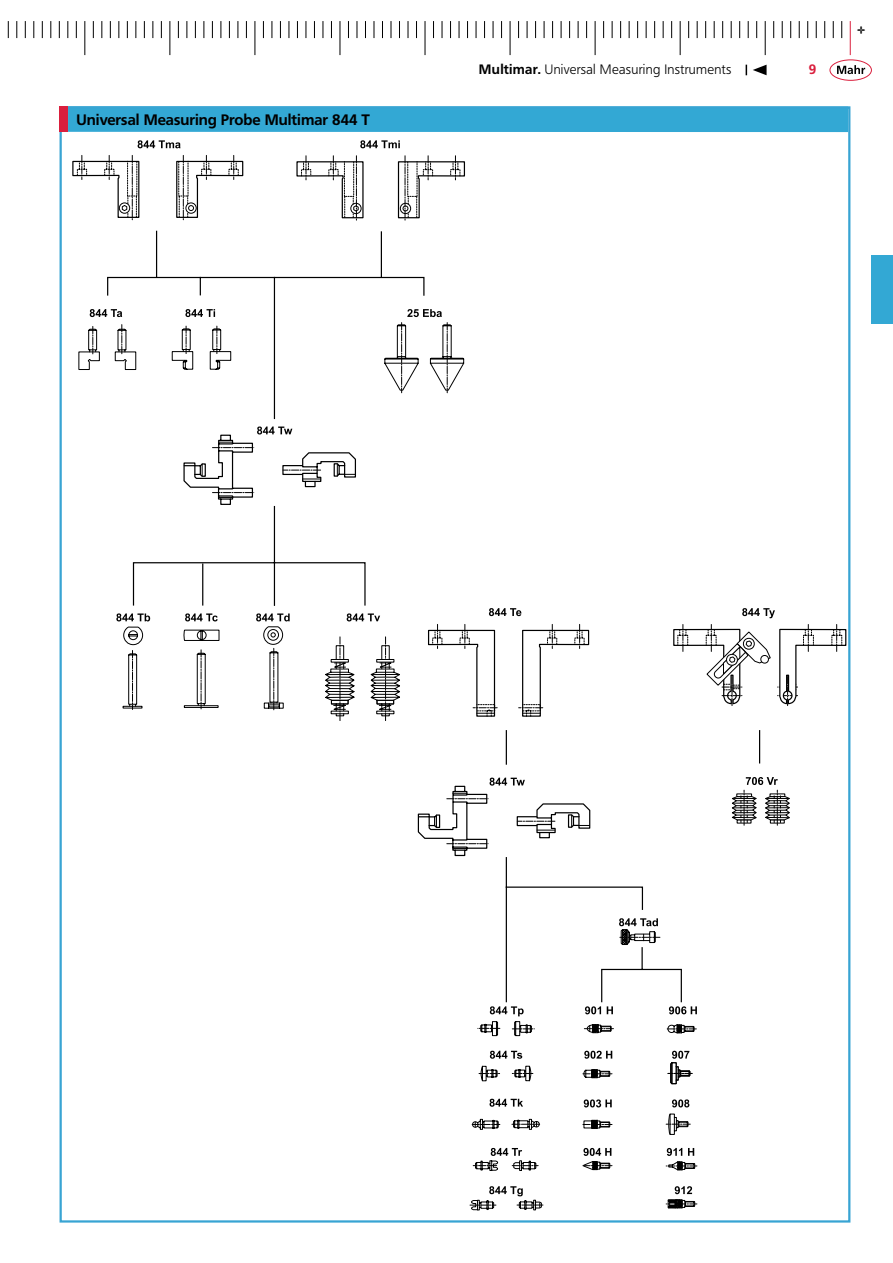
<style>
.page{position:relative;width:893px;height:1263px;background:#fff}
.page>*{position:absolute;margin:0;border:0;box-sizing:border-box;transform-origin:0 0}
.t1{font:18px "Digital ICG";color:#000}
.t2{font:700 15px "Frutiger BQ";color:#000}
.t3{font:300 13.5px "Frutiger BQ";letter-spacing:.02em;color:#000}
.t4{font:700 13.5px "Frutiger BQ";color:#da1f3d}
.s1{font-weight:700}
</style>
<div class="page">
<div style="left:68px;top:106px;width:780px;height:26px;background:#33a8d4"></div>
<svg style="left:138px;top:140px;width:43px;height:8px"></svg>
<svg style="left:360px;top:140px;width:40px;height:8px"></svg>
<svg style="left:72px;top:155px;width:68px;height:66px"></svg>
<svg style="left:176px;top:155px;width:68px;height:66px"></svg>
<svg style="left:296px;top:156px;width:68px;height:65px"></svg>
<svg style="left:397px;top:156px;width:68px;height:65px"></svg>
<svg style="left:425px;top:309px;width:17px;height:8px"></svg>
<svg style="left:430px;top:323px;width:34px;height:70px"></svg>
<svg style="left:90px;top:309px;width:16px;height:8px"></svg>
<svg style="left:78px;top:326px;width:322px;height:395px"></svg>
<svg style="left:106px;top:230px;width:319px;height:377px"></svg>
<svg style="left:778px;top:624px;width:68px;height:82px"></svg>
<svg style="left:673px;top:624px;width:98px;height:82px"></svg>
<svg style="left:742px;top:608px;width:33px;height:10px"></svg>
<svg style="left:732px;top:777px;width:58px;height:48px"></svg>
<hr style="left:759px;top:730px;width:1px;height:33px;background:#000">
<svg style="left:479px;top:1066px;width:54px;height:15px"></svg>
<svg style="left:472px;top:1119px;width:28px;height:11px"></svg>
<svg style="left:512px;top:1119px;width:28px;height:11px"></svg>
<svg style="left:584px;top:1024px;width:29px;height:9px"></svg>
<svg style="left:582px;top:1069px;width:30px;height:9px"></svg>
<svg style="left:582px;top:1120px;width:30px;height:9px"></svg>
<svg style="left:666px;top:1024px;width:30px;height:9px"></svg>
<svg style="left:428px;top:624px;width:162px;height:93px"></svg>
<svg style="left:489px;top:608px;width:32px;height:8px"></svg>
<svg style="left:478px;top:1006px;width:56px;height:30px"></svg>
<svg style="left:490px;top:1051px;width:32px;height:8px"></svg>
<svg style="left:489px;top:1099px;width:34px;height:8px"></svg>
<svg style="left:473px;top:1148px;width:65px;height:23px"></svg>
<svg style="left:585px;top:1006px;width:16px;height:8px"></svg>
<svg style="left:607px;top:1006px;width:6px;height:8px"></svg>
<svg style="left:584px;top:1051px;width:28px;height:8px"></svg>
<svg style="left:584px;top:1099px;width:28px;height:8px"></svg>
<svg style="left:582px;top:1148px;width:30px;height:22px"></svg>
<svg style="left:669px;top:1006px;width:28px;height:8px"></svg>
<svg style="left:666px;top:1051px;width:26px;height:84px"></svg>
<svg style="left:666px;top:1148px;width:31px;height:22px"></svg>
<svg style="left:666px;top:1186px;width:31px;height:22px"></svg>
<svg style="left:418px;top:778px;width:86px;height:79px"></svg>
<svg style="left:470px;top:1186px;width:73px;height:24px"></svg>
<svg style="left:504px;top:730px;width:178px;height:273px"></svg>
<div style="left:60px;top:106px;width:8px;height:26px;background:#da1f3d"></div>
<svg style="left:8px;top:21px;width:1px;height:17px"></svg>
<svg style="left:16px;top:21px;width:1px;height:17px"></svg>
<svg style="left:25px;top:21px;width:1px;height:17px"></svg>
<svg style="left:34px;top:21px;width:1px;height:17px"></svg>
<svg style="left:42px;top:21px;width:1px;height:17px"></svg>
<svg style="left:51px;top:21px;width:1px;height:17px"></svg>
<svg style="left:59px;top:21px;width:1px;height:17px"></svg>
<svg style="left:68px;top:21px;width:1px;height:17px"></svg>
<svg style="left:76px;top:21px;width:1px;height:17px"></svg>
<svg style="left:93px;top:21px;width:1px;height:17px"></svg>
<svg style="left:102px;top:21px;width:1px;height:17px"></svg>
<svg style="left:110px;top:21px;width:1px;height:17px"></svg>
<svg style="left:119px;top:21px;width:1px;height:17px"></svg>
<svg style="left:127px;top:21px;width:1px;height:17px"></svg>
<svg style="left:136px;top:21px;width:1px;height:17px"></svg>
<svg style="left:144px;top:21px;width:1px;height:17px"></svg>
<svg style="left:153px;top:21px;width:1px;height:17px"></svg>
<svg style="left:161px;top:21px;width:1px;height:17px"></svg>
<svg style="left:178px;top:21px;width:1px;height:17px"></svg>
<svg style="left:187px;top:21px;width:1px;height:17px"></svg>
<svg style="left:195px;top:21px;width:1px;height:17px"></svg>
<svg style="left:204px;top:21px;width:1px;height:17px"></svg>
<svg style="left:212px;top:21px;width:1px;height:17px"></svg>
<svg style="left:221px;top:21px;width:1px;height:17px"></svg>
<svg style="left:229px;top:21px;width:1px;height:17px"></svg>
<svg style="left:238px;top:21px;width:1px;height:17px"></svg>
<svg style="left:246px;top:21px;width:1px;height:17px"></svg>
<svg style="left:263px;top:21px;width:1px;height:17px"></svg>
<svg style="left:272px;top:21px;width:1px;height:17px"></svg>
<svg style="left:280px;top:21px;width:1px;height:17px"></svg>
<svg style="left:289px;top:21px;width:1px;height:17px"></svg>
<svg style="left:297px;top:21px;width:1px;height:17px"></svg>
<svg style="left:306px;top:21px;width:1px;height:17px"></svg>
<svg style="left:314px;top:21px;width:1px;height:17px"></svg>
<svg style="left:323px;top:21px;width:1px;height:17px"></svg>
<svg style="left:331px;top:21px;width:1px;height:17px"></svg>
<svg style="left:348px;top:21px;width:1px;height:17px"></svg>
<svg style="left:357px;top:21px;width:1px;height:17px"></svg>
<svg style="left:365px;top:21px;width:1px;height:17px"></svg>
<svg style="left:374px;top:21px;width:1px;height:17px"></svg>
<svg style="left:382px;top:21px;width:1px;height:17px"></svg>
<svg style="left:391px;top:21px;width:1px;height:17px"></svg>
<svg style="left:399px;top:21px;width:1px;height:17px"></svg>
<svg style="left:408px;top:21px;width:1px;height:17px"></svg>
<svg style="left:416px;top:21px;width:1px;height:17px"></svg>
<svg style="left:433px;top:21px;width:1px;height:17px"></svg>
<svg style="left:442px;top:21px;width:1px;height:17px"></svg>
<svg style="left:450px;top:21px;width:1px;height:17px"></svg>
<svg style="left:459px;top:21px;width:1px;height:17px"></svg>
<svg style="left:467px;top:21px;width:1px;height:17px"></svg>
<svg style="left:476px;top:21px;width:1px;height:17px"></svg>
<svg style="left:484px;top:21px;width:1px;height:17px"></svg>
<svg style="left:493px;top:21px;width:1px;height:17px"></svg>
<svg style="left:501px;top:21px;width:1px;height:17px"></svg>
<svg style="left:518px;top:21px;width:1px;height:17px"></svg>
<svg style="left:527px;top:21px;width:1px;height:17px"></svg>
<svg style="left:535px;top:21px;width:1px;height:17px"></svg>
<svg style="left:544px;top:21px;width:1px;height:17px"></svg>
<svg style="left:552px;top:21px;width:1px;height:17px"></svg>
<svg style="left:561px;top:21px;width:1px;height:17px"></svg>
<svg style="left:569px;top:21px;width:1px;height:17px"></svg>
<svg style="left:578px;top:21px;width:1px;height:17px"></svg>
<svg style="left:586px;top:21px;width:1px;height:17px"></svg>
<svg style="left:603px;top:21px;width:1px;height:17px"></svg>
<svg style="left:612px;top:21px;width:1px;height:17px"></svg>
<svg style="left:620px;top:21px;width:1px;height:17px"></svg>
<svg style="left:629px;top:21px;width:1px;height:17px"></svg>
<svg style="left:637px;top:21px;width:1px;height:17px"></svg>
<svg style="left:646px;top:21px;width:1px;height:17px"></svg>
<svg style="left:654px;top:21px;width:1px;height:17px"></svg>
<svg style="left:663px;top:21px;width:1px;height:17px"></svg>
<svg style="left:671px;top:21px;width:1px;height:17px"></svg>
<svg style="left:688px;top:21px;width:1px;height:17px"></svg>
<svg style="left:697px;top:21px;width:1px;height:17px"></svg>
<svg style="left:705px;top:21px;width:1px;height:17px"></svg>
<svg style="left:714px;top:21px;width:1px;height:17px"></svg>
<svg style="left:722px;top:21px;width:1px;height:17px"></svg>
<svg style="left:731px;top:21px;width:1px;height:17px"></svg>
<svg style="left:739px;top:21px;width:1px;height:17px"></svg>
<svg style="left:748px;top:21px;width:1px;height:17px"></svg>
<svg style="left:756px;top:21px;width:1px;height:17px"></svg>
<hr style="left:85px;top:21px;width:1px;height:34px;background:#000">
<hr style="left:170px;top:21px;width:1px;height:34px;background:#000">
<hr style="left:255px;top:21px;width:1px;height:34px;background:#000">
<hr style="left:340px;top:21px;width:1px;height:34px;background:#000">
<hr style="left:425px;top:21px;width:1px;height:34px;background:#000">
<hr style="left:510px;top:21px;width:1px;height:34px;background:#000">
<hr style="left:595px;top:21px;width:1px;height:34px;background:#000">
<hr style="left:680px;top:21px;width:1px;height:34px;background:#000">
<hr style="left:765px;top:21px;width:1px;height:34px;background:#000">
<svg style="left:773px;top:21px;width:1px;height:17px"></svg>
<svg style="left:782px;top:21px;width:1px;height:17px"></svg>
<svg style="left:790px;top:21px;width:1px;height:17px"></svg>
<svg style="left:799px;top:21px;width:1px;height:17px"></svg>
<svg style="left:807px;top:21px;width:1px;height:17px"></svg>
<svg style="left:816px;top:21px;width:1px;height:17px"></svg>
<svg style="left:824px;top:21px;width:1px;height:17px"></svg>
<svg style="left:833px;top:21px;width:1px;height:17px"></svg>
<svg style="left:841px;top:21px;width:1px;height:17px"></svg>
<hr style="left:850px;top:21px;width:1px;height:34px;background:#da1f3d">
<svg style="left:753px;top:65px;width:14px;height:10px"></svg>
<div style="left:830px;top:60px;width:42px;height:21px;border:1px solid #da1f3d;border-radius:50%"></div>
<svg style="left:837px;top:65px;width:28px;height:9px"></svg>
<div style="left:872px;top:255px;width:21px;height:68px;background:#33a8d4"></div>
<p class="t2" style="left:77px;top:111px;width:295px">Universal Measuring Probe Multimar 844 T</p>
<p class="t3" style="left:479px;top:62px;width:254px"><span class="s1">Multimar.</span> Universal Measuring Instruments</p>
<p class="t4" style="left:809px;top:61px;width:9px">9</p>
<h1 class="t1" style="left:856px;top:17px;width:11px">+</h1>
</div>
